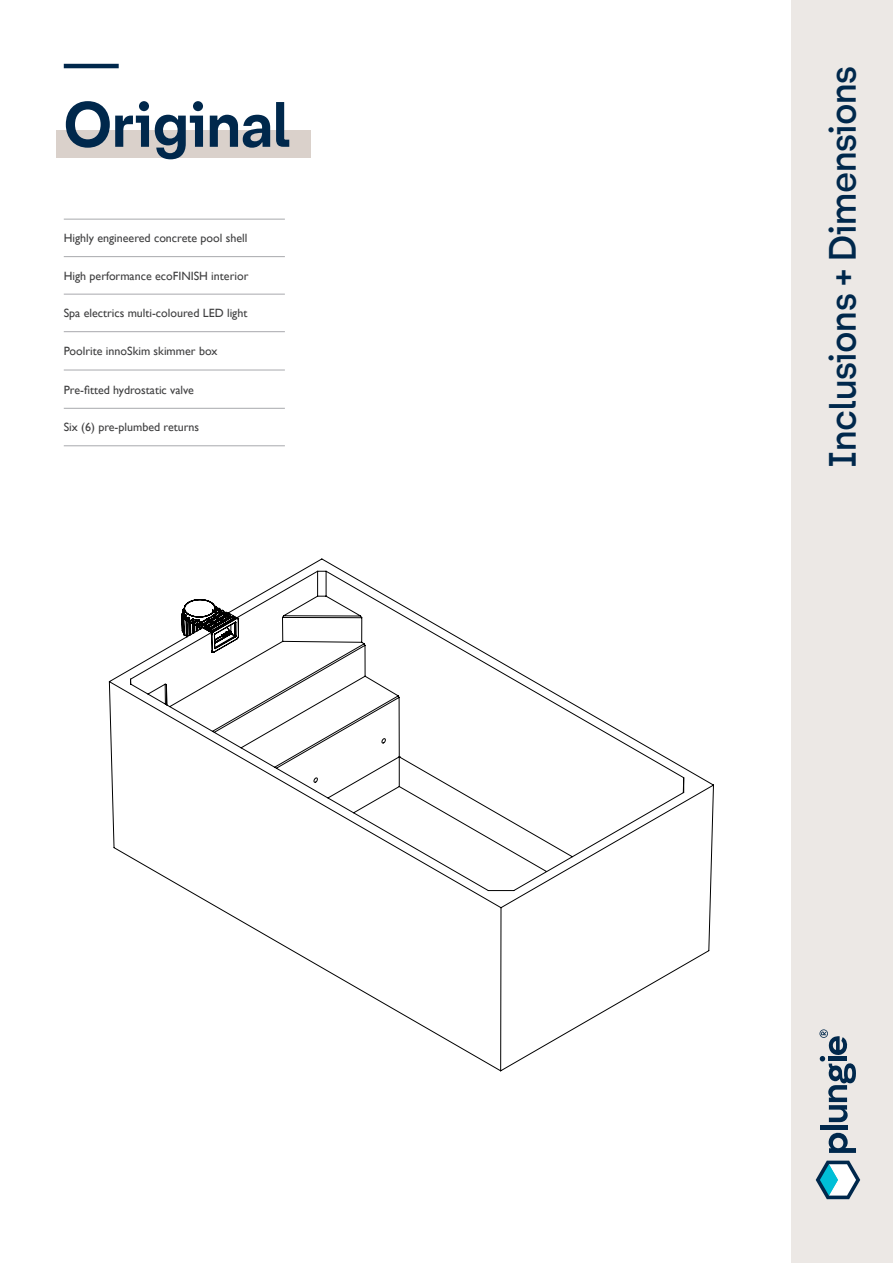
<style>
.page{position:relative;width:893px;height:1263px;background:#fff}
.page>*{position:absolute;margin:0;border:0;box-sizing:border-box;transform-origin:0 0}
.t1{font:800 60px "Friends";color:#00284c}
.t2{font:600 36px "Friends";letter-spacing:-.01em;color:#00284c}
.Body_Copy_-_LRG{font:12px "Gill Sans";color:#3e3e3f}
</style>
<div class="page">
<div style="left:56px;top:130px;width:254px;height:27px;background:#dad1cb"></div>
<hr style="left:64px;top:64px;width:55px;height:4px;background:#00284c">
<hr style="left:0;top:1151px;width:753px;height:1px;background:#c0c0c0">
<hr style="left:0;top:534px;width:1px;height:545px;background:#c0c0c0">
<hr style="left:0;top:534px;width:753px;height:1px;background:#c0c0c0">
<hr style="left:0;top:1163px;width:753px;height:1px;background:#c0c0c0">
<svg style="left:109px;top:558px;width:605px;height:514px"></svg>
<svg style="left:220px;top:610px;width:5px;height:3px"></svg>
<hr style="left:64px;top:219px;width:221px;height:1px;background:#a8a9ad">
<hr style="left:64px;top:294px;width:221px;height:1px;background:#a8a9ad">
<hr style="left:64px;top:256px;width:221px;height:1px;background:#a8a9ad">
<hr style="left:64px;top:370px;width:221px;height:1px;background:#a8a9ad">
<hr style="left:64px;top:331px;width:221px;height:1px;background:#a8a9ad">
<hr style="left:64px;top:445px;width:221px;height:1px;background:#a8a9ad">
<hr style="left:64px;top:408px;width:221px;height:1px;background:#a8a9ad">
<div style="left:791px;top:0;width:102px;height:1263px;background:#ece8e5"></div>
<svg style="left:828px;top:1132px;width:28px;height:21px"></svg>
<svg style="left:816px;top:1160px;width:44px;height:39px"></svg>
<div style="left:821px;top:1125px;width:27px;height:5px;background:#00284c"></div>
<svg style="left:819px;top:1029px;width:37px;height:93px"></svg>
<p class="t1" style="left:64px;top:86px;width:228px">Original</p>
<p class="Body_Copy_-_LRG" style="left:64px;top:231px;width:185px">Highly engineered concrete pool shell</p>
<p class="Body_Copy_-_LRG" style="left:64px;top:268px;width:186px">High performance ecoFINISH interior</p>
<p class="Body_Copy_-_LRG" style="left:64px;top:306px;width:185px">Spa electrics multi-coloured LED light</p>
<p class="Body_Copy_-_LRG" style="left:64px;top:344px;width:155px">Poolrite innoSkim skimmer box</p>
<p class="Body_Copy_-_LRG" style="left:64px;top:383px;width:132px">Pre-fitted hydrostatic valve</p>
<p class="Body_Copy_-_LRG" style="left:64px;top:420px;width:137px">Six (6) pre-plumbed returns</p>
<p class="t2" style="left:820px;top:467px;width:402px;rotate:-90deg">Inclusions + Dimensions</p>
</div>
